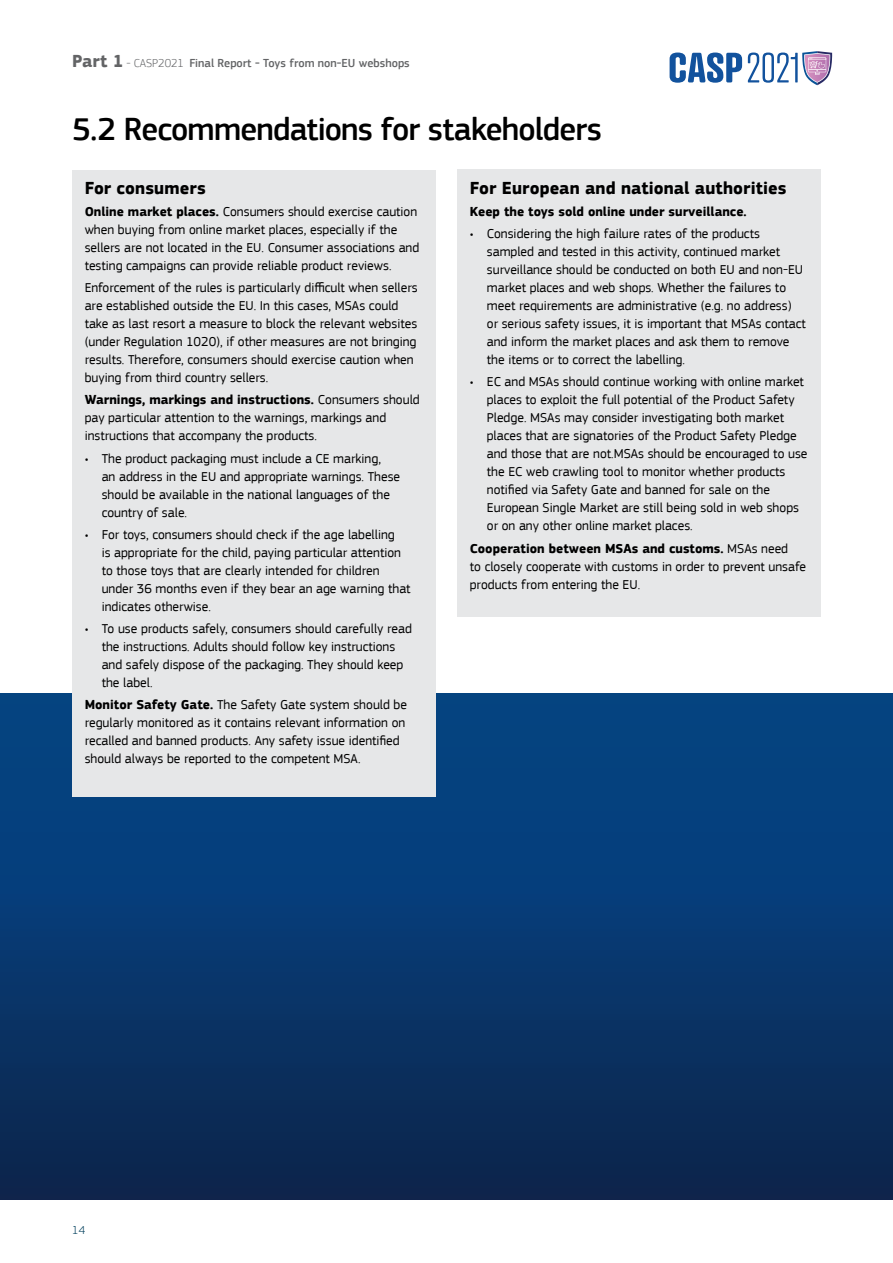
<style>
.page{position:relative;width:893px;height:1263px;background:#fff}
.page>*{position:absolute;margin:0;border:0;box-sizing:border-box;transform-origin:0 0}
._22pt_BLACK_Medium{font:500 33px "EC Square Sans Pro";letter-spacing:-.025em;color:#000}
._12pt_Bold{font:700 18px "EC Square Sans Pro";letter-spacing:.005em;color:#000}
.t1{font:13.5px/18px "EC Square Sans Pro";color:#000}
.t2{font:700 13.5px "EC Square Sans Pro";color:#000}
.t3{font:500 12px "EC Square Sans Pro";color:#636466}
.t4{font:300 12px "EC Square Sans Pro";color:#02405d}
.s1{font-weight:700;font-size:18px}
.s2{font-weight:300}
.s3{font-weight:700}
</style>
<div class="page">
<div style="left:0;top:693px;width:893px;height:506px;background:linear-gradient(to bottom,#03488a,#0d264f)"></div>
<div style="left:72px;top:170px;width:363px;height:626px;background:#e6e7e8"></div>
<div style="left:457px;top:169px;width:364px;height:447px;background:#e6e7e8"></div>
<svg style="left:670px;top:53px;width:72px;height:30px"></svg>
<svg style="left:748px;top:51px;width:84px;height:34px"></svg>
<p class="t3" style="left:72px;top:56px;width:339px"><span class="s1">Part 1</span> <span class="s2">- CASP2021</span> Final Report - Toys from non-EU webshops</p>
<p class="_22pt_BLACK_Medium" style="left:72px;top:109px;width:531px">5.2 Recommendations for stakeholders</p>
<p class="_12pt_Bold" style="left:85px;top:177px;width:123px">For consumers</p>
<p class="t1" style="left:85px;top:202px;width:336px"><span class="s3">Online market places.</span> Consumers should exercise caution when buying from online market places, especially if the sellers are not located in the EU. Consumer associations and testing campaigns can provide reliable product reviews.</p>
<p class="t1" style="left:85px;top:279px;width:335px">Enforcement of the rules is particularly difficult when sellers are established outside the EU. In this cases, MSAs could take as last resort a measure to block the relevant websites (under Regulation 1020), if other measures are not bringing results. Therefore, consumers should exercise caution when buying from third country sellers.</p>
<p class="t1" style="left:85px;top:391px;width:337px"><span class="s3">Warnings, markings and instructions.</span> Consumers should pay particular attention to the warnings, markings and instructions that accompany the products.</p>
<p class="t1" style="left:102px;top:449px;width:300px;text-indent:-17px">• The product packaging must include a CE marking,<br>an address in the EU and appropriate warnings. These should be available in the national languages of the country of sale.</p>
<p class="t1" style="left:102px;top:525px;width:310px;text-indent:-17px">• For toys, consumers should check if the age labelling<br>is appropriate for the child, paying particular attention to those toys that are clearly intended for children under 36 months even if they bear an age warning that indicates otherwise.</p>
<p class="t1" style="left:102px;top:620px;width:312px;text-indent:-17px">• To use products safely, consumers should carefully read the instructions. Adults should follow key instructions and safely dispose of the packaging. They should keep the label.</p>
<p class="t1" style="left:85px;top:696px;width:324px"><span class="s3">Monitor Safety Gate.</span> The Safety Gate system should be regularly monitored as it contains relevant information on recalled and banned products. Any safety issue identified should always be reported to the competent MSA.</p>
<p class="_12pt_Bold" style="left:470px;top:177px;width:318px">For European and national authorities</p>
<p class="t2" style="left:470px;top:203px;width:278px">Keep the toys sold online under surveillance.</p>
<p class="t1" style="left:487px;top:225px;width:321px;text-indent:-17px">• Considering the high failure rates of the products sampled and tested in this activity, continued market surveillance should be conducted on both EU and non-EU market places and web shops. Whether the failures to meet requirements are administrative (e.g. no address) or serious safety issues, it is important that MSAs contact and inform the market places and ask them to remove the items or to correct the labelling.</p>
<p class="t1" style="left:487px;top:373px;width:322px;text-indent:-17px">• EC and MSAs should continue working with online market places to exploit the full potential of the Product Safety Pledge. MSAs may consider investigating both market places that are signatories of the Product Safety Pledge and those that are not.MSAs should be encouraged to use the EC web crawling tool to monitor whether products notified via Safety Gate and banned for sale on the European Single Market are still being sold in web shops or on any other online market places.</p>
<p class="t1" style="left:470px;top:539px;width:338px"><span class="s3">Cooperation between MSAs and customs.</span> MSAs need<br>to closely cooperate with customs in order to prevent unsafe products from entering the EU.</p>
<p class="t4" style="left:72px;top:1223px;width:14px">14</p>
</div>
